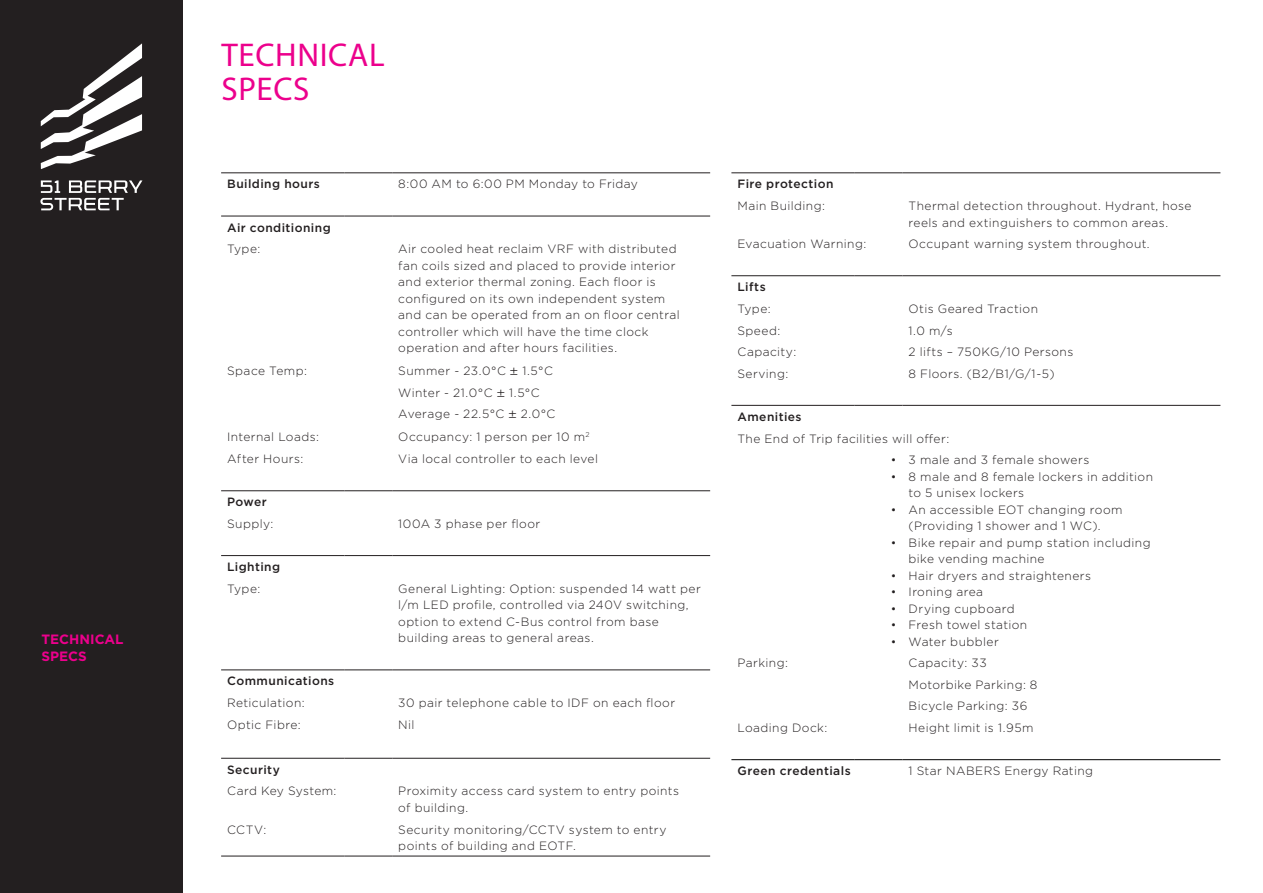
<style>
.page{position:relative;width:1263px;height:893px;background:#fff}
.page>*{position:absolute;margin:0;border:0;box-sizing:border-box;transform-origin:0 0}
.t1{font:33px/34.5px "Myriad Pro";letter-spacing:.02em;color:#ec008c}
.t2{font:700 13.5px/16.2px "Gotham";color:#ec008c}
.t3{font:300 12px/16.5px "Gotham";letter-spacing:.035em;color:#231f20}
.t4{font:500 12px "Gotham";letter-spacing:.035em;color:#231f20}
.s1{font-family:"YR Three"}
</style>
<div class="page">
<hr style="left:221px;top:216px;width:123px;height:1px;background:#231f20">
<hr style="left:344px;top:216px;width:48px;height:1px;background:#231f20">
<hr style="left:392px;top:216px;width:318px;height:1px;background:#231f20">
<hr style="left:221px;top:490px;width:123px;height:1px;background:#231f20">
<hr style="left:344px;top:490px;width:48px;height:1px;background:#231f20">
<hr style="left:392px;top:490px;width:318px;height:1px;background:#231f20">
<hr style="left:221px;top:555px;width:123px;height:1px;background:#231f20">
<hr style="left:344px;top:555px;width:48px;height:1px;background:#231f20">
<hr style="left:392px;top:555px;width:318px;height:1px;background:#231f20">
<hr style="left:221px;top:670px;width:123px;height:1px;background:#231f20">
<hr style="left:344px;top:670px;width:48px;height:1px;background:#231f20">
<hr style="left:392px;top:670px;width:318px;height:1px;background:#231f20">
<hr style="left:221px;top:758px;width:123px;height:1px;background:#231f20">
<hr style="left:344px;top:758px;width:48px;height:1px;background:#231f20">
<hr style="left:392px;top:758px;width:318px;height:1px;background:#231f20">
<hr style="left:221px;top:856px;width:123px;height:1px;background:#231f20">
<hr style="left:344px;top:856px;width:48px;height:1px;background:#231f20">
<hr style="left:392px;top:856px;width:318px;height:1px;background:#231f20">
<hr style="left:221px;top:173px;width:123px;height:1px;background:#231f20">
<hr style="left:344px;top:173px;width:48px;height:1px;background:#231f20">
<hr style="left:392px;top:173px;width:318px;height:1px;background:#231f20">
<hr style="left:731px;top:275px;width:124px;height:1px;background:#231f20">
<hr style="left:855px;top:275px;width:47px;height:1px;background:#231f20">
<hr style="left:902px;top:275px;width:318px;height:1px;background:#231f20">
<hr style="left:731px;top:405px;width:124px;height:1px;background:#231f20">
<hr style="left:855px;top:405px;width:47px;height:1px;background:#231f20">
<hr style="left:902px;top:405px;width:318px;height:1px;background:#231f20">
<hr style="left:731px;top:759px;width:124px;height:1px;background:#000">
<hr style="left:855px;top:759px;width:47px;height:1px;background:#000">
<hr style="left:902px;top:759px;width:318px;height:1px;background:#000">
<hr style="left:731px;top:173px;width:124px;height:1px;background:#231f20">
<hr style="left:855px;top:173px;width:47px;height:1px;background:#231f20">
<hr style="left:902px;top:173px;width:318px;height:1px;background:#231f20">
<div style="left:0;top:0;width:183px;height:893px;background:#231f20"></div>
<svg style="left:41px;top:43px;width:101px;height:126px"></svg>
<svg style="left:40px;top:180px;width:102px;height:30px"></svg>
<p class="t2" style="left:41px;top:631px;width:84px">TECHNICAL<br>SPECS</p>
<h1 class="t1" style="left:221px;top:37px;width:165px">TECHNICAL<br>SPECS</h1>
<p class="t4" style="left:227px;top:176px;width:94px">Building hours</p>
<p class="t3" style="left:398px;top:176px;width:241px">8:00 AM to 6:00 PM Monday to Friday</p>
<p class="t4" style="left:227px;top:220px;width:105px">Air conditioning</p>
<p class="t3" style="left:227px;top:240px;width:35px">Type:</p>
<p class="t3" style="left:398px;top:240px;width:283px">Air cooled heat reclaim VRF with distributed fan coils sized and placed to provide interior and exterior thermal zoning. Each floor is configured on its own independent system and can be operated from an on floor central controller which will have the time clock operation and after hours facilities.</p>
<p class="t3" style="left:227px;top:362px;width:81px">Space Temp:</p>
<p class="t3" style="left:398px;top:360px;width:159px;line-height:21.6px">Summer - 23.0°C <span class="s1">±</span> 1.5°C<br>Winter - 21.0°C <span class="s1">±</span> 1.5°C<br>Average - 22.5°C <span class="s1">±</span> 2.0°C</p>
<p class="t3" style="left:227px;top:428px;width:93px">Internal Loads:</p>
<p class="t3" style="left:398px;top:428px;width:193px">Occupancy: 1 person per 10 m<sup>2</sup></p>
<p class="t3" style="left:227px;top:450px;width:78px">After Hours:</p>
<p class="t3" style="left:398px;top:450px;width:201px">Via local controller to each level</p>
<p class="t4" style="left:227px;top:494px;width:41px">Power</p>
<p class="t3" style="left:227px;top:515px;width:48px">Supply:</p>
<p class="t3" style="left:398px;top:515px;width:144px">100A 3 phase per floor</p>
<p class="t4" style="left:227px;top:559px;width:55px">Lighting</p>
<p class="t3" style="left:227px;top:580px;width:35px">Type:</p>
<p class="t3" style="left:398px;top:580px;width:304px">General Lighting: Option: suspended 14 watt per l/m LED profile, controlled via 240V switching, option to extend C-Bus control from base building areas to general areas.</p>
<p class="t4" style="left:227px;top:673px;width:109px">Communications</p>
<p class="t3" style="left:227px;top:694px;width:79px">Reticulation:</p>
<p class="t3" style="left:398px;top:694px;width:278px">30 pair telephone cable to IDF on each floor</p>
<p class="t3" style="left:227px;top:716px;width:75px">Optic Fibre:</p>
<p class="t3" style="left:398px;top:716px;width:18px">Nil</p>
<p class="t4" style="left:227px;top:762px;width:54px">Security</p>
<p class="t3" style="left:227px;top:783px;width:111px">Card Key System:</p>
<p class="t3" style="left:398px;top:783px;width:282px">Proximity access card system to entry points of building.</p>
<p class="t3" style="left:227px;top:821px;width:41px">CCTV:</p>
<p class="t3" style="left:398px;top:821px;width:270px">Security monitoring/CCTV system to entry points of building and EOTF.</p>
<p class="t4" style="left:737px;top:176px;width:98px">Fire protection</p>
<p class="t3" style="left:737px;top:197px;width:89px">Main Building:</p>
<p class="t3" style="left:908px;top:197px;width:284px">Thermal detection throughout. Hydrant, hose reels and extinguishers to common areas.</p>
<p class="t3" style="left:737px;top:235px;width:130px">Evacuation Warning:</p>
<p class="t3" style="left:908px;top:235px;width:243px">Occupant warning system throughout.</p>
<p class="t4" style="left:737px;top:279px;width:30px">Lifts</p>
<p class="t3" style="left:737px;top:300px;width:35px">Type:</p>
<p class="t3" style="left:908px;top:300px;width:131px">Otis Geared Traction</p>
<p class="t3" style="left:737px;top:322px;width:44px">Speed:</p>
<p class="t3" style="left:908px;top:322px;width:46px">1.0 m/s</p>
<p class="t3" style="left:737px;top:343px;width:60px">Capacity:</p>
<p class="t3" style="left:908px;top:343px;width:166px">2 lifts – 750KG/10 Persons</p>
<p class="t3" style="left:737px;top:365px;width:52px">Serving:</p>
<p class="t3" style="left:908px;top:365px;width:148px">8 Floors. (B2/B1/G/1-5)</p>
<p class="t4" style="left:737px;top:409px;width:66px">Amenities</p>
<p class="t3" style="left:891px;top:427px;width:60px;line-height:21.6px;text-indent:-154px">The End of Trip facilities will offer: •</p>
<p class="t3" style="left:891px;top:468px;width:7px">•</p>
<p class="t3" style="left:891px;top:501px;width:7px">•</p>
<p class="t3" style="left:891px;top:534px;width:7px">•</p>
<p class="t3" style="left:891px;top:567px;width:7px;text-align:justify">• • • • •</p>
<p class="t3" style="left:908px;top:451px;width:246px">3 male and 3 female showers<br>8 male and 8 female lockers in addition to 5 unisex lockers<br>An accessible EOT changing room (Providing 1 shower and 1 WC).<br>Bike repair and pump station including bike vending machine<br>Hair dryers and straighteners<br>Ironing area<br>Drying cupboard<br>Fresh towel station<br>Water bubbler</p>
<p class="t3" style="left:737px;top:654px;width:52px">Parking:</p>
<p class="t3" style="left:908px;top:652px;width:130px;line-height:21.6px">Capacity: 33<br>Motorbike Parking: 8<br>Bicycle Parking: 36</p>
<p class="t3" style="left:737px;top:719px;width:91px">Loading Dock:</p>
<p class="t3" style="left:908px;top:719px;width:127px">Height limit is 1.95m</p>
<p class="t4" style="left:737px;top:763px;width:115px">Green credentials</p>
<p class="t3" style="left:908px;top:762px;width:186px">1 Star NABERS Energy Rating</p>
</div>
